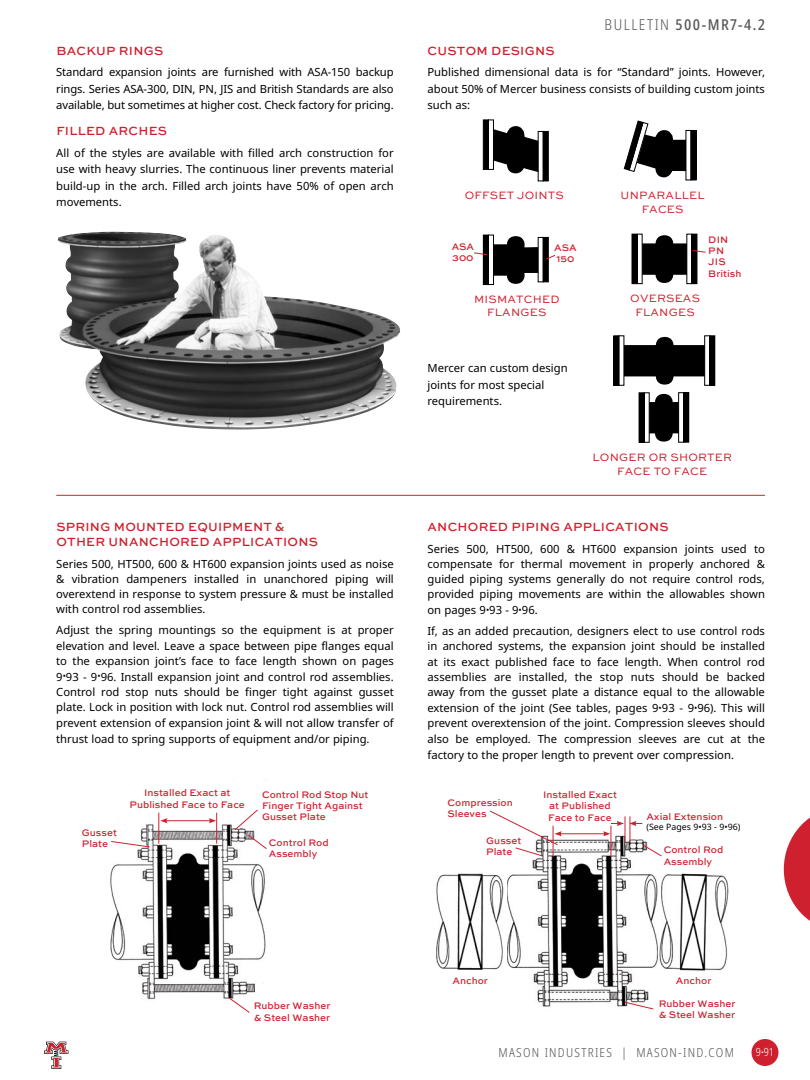
<style>
.page{position:relative;width:810px;height:1080px;background:#fff}
.page>*{position:absolute;margin:0;border:0;box-sizing:border-box;transform-origin:0 0}
.t1{font:500 condensed 15px "Noto Sans";letter-spacing:.1em;color:#58595b}
.t2{font:500 12.5px/15px "Sweet Sans Pro";letter-spacing:.02em;color:#cf202f}
.t3{font:300 condensed 12.5px "Noto Sans";letter-spacing:.1em;color:#58595b}
.t4{font:11.25px/15.5px "Noto Sans";color:#000;text-align:justify}
.t5{font:11.25px/13.8px "Sweet Sans Pro";letter-spacing:.02em;color:#cf202f;text-align:center}
.t6{font:300 condensed 11.25px "Noto Sans";color:#fff}
.t7{font:500 10px/11.2px "Sweet Sans Pro";color:#cf202f}
.t8{font:8.75px "Noto Sans";color:#000}
.s1{font-size:8.75px}
.s2{font-weight:300}
.s3{font-size:7.5px}
</style>
<div class="page">
<div style="left:751px;top:1039px;width:28px;height:27px;background:#cf202f;border-radius:50%"></div>
<svg style="left:44px;top:1042px;width:24px;height:27px"></svg>
<svg style="left:784px;top:817px;width:26px;height:104px"></svg>
<img style="left:58px;top:233px;width:342px;height:197px">
<div style="left:488px;top:235px;width:6px;height:50px;border:1px solid #000"></div>
<div style="left:483px;top:235px;width:5px;height:50px;background:#000"></div>
<div style="left:483px;top:235px;width:6px;height:50px;border:1px solid #000"></div>
<svg style="left:538px;top:237px;width:5px;height:45px"></svg>
<svg style="left:543px;top:237px;width:6px;height:45px"></svg>
<svg style="left:494px;top:236px;width:44px;height:48px"></svg>
<div style="left:637px;top:234px;width:5px;height:50px;border:1px solid #000"></div>
<div style="left:632px;top:234px;width:5px;height:50px;background:#000"></div>
<div style="left:687px;top:234px;width:5px;height:50px;border:1px solid #000"></div>
<div style="left:692px;top:234px;width:5px;height:50px;background:#000"></div>
<div style="left:656px;top:235px;width:17px;height:48px;background:#000;border-radius:9px"></div>
<svg style="left:489px;top:120px;width:5px;height:50px"></svg>
<svg style="left:483px;top:120px;width:6px;height:50px"></svg>
<svg style="left:538px;top:131px;width:5px;height:50px"></svg>
<svg style="left:543px;top:131px;width:6px;height:50px"></svg>
<svg style="left:494px;top:126px;width:44px;height:47px"></svg>
<svg style="left:686px;top:130px;width:5px;height:50px"></svg>
<div style="left:691px;top:130px;width:5px;height:50px;background:#000"></div>
<svg style="left:624px;top:120px;width:62px;height:57px"></svg>
<div style="left:614px;top:336px;width:5px;height:49px;background:#000"></div>
<div style="left:704px;top:336px;width:6px;height:50px;border:1px solid #000"></div>
<div style="left:710px;top:336px;width:5px;height:49px;background:#000"></div>
<div style="left:709px;top:336px;width:6px;height:50px;border:1px solid #000"></div>
<div style="left:656px;top:337px;width:18px;height:48px;background:#000;border-radius:9px"></div>
<div style="left:644px;top:393px;width:5px;height:50px;border:1px solid #000"></div>
<div style="left:639px;top:393px;width:5px;height:49px;background:#000"></div>
<div style="left:678px;top:392px;width:6px;height:50px;border:1px solid #000"></div>
<div style="left:684px;top:393px;width:5px;height:49px;background:#000"></div>
<div style="left:683px;top:392px;width:6px;height:50px;border:1px solid #000"></div>
<div style="left:655px;top:394px;width:18px;height:48px;background:#000;border-radius:9px"></div>
<svg style="left:474px;top:252px;width:14px;height:3px"></svg>
<svg style="left:545px;top:255px;width:11px;height:5px"></svg>
<svg style="left:692px;top:250px;width:14px;height:3px"></svg>
<img style="left:507px;top:834px;width:151px;height:173px">
<img style="left:436px;top:873px;width:68px;height:97px">
<img style="left:659px;top:873px;width:70px;height:98px">
<img style="left:110px;top:779px;width:157px;height:221px">
<svg style="left:111px;top:841px;width:39px;height:7px"></svg>
<svg style="left:234px;top:809px;width:33px;height:41px"></svg>
<svg style="left:229px;top:997px;width:21px;height:16px"></svg>
<hr style="left:216px;top:813px;width:1px;height:31px;background:#cf202f">
<hr style="left:159px;top:813px;width:1px;height:31px;background:#cf202f">
<hr style="left:165px;top:820px;width:46px;height:1px;background:#cf202f">
<svg style="left:160px;top:818px;width:8px;height:5px"></svg>
<svg style="left:209px;top:818px;width:7px;height:5px"></svg>
<svg style="left:624px;top:1001px;width:30px;height:9px"></svg>
<hr style="left:560px;top:833px;width:45px;height:1px;background:#cf202f">
<svg style="left:489px;top:810px;width:73px;height:47px"></svg>
<svg style="left:603px;top:816px;width:59px;height:41px"></svg>
<hr style="left:56px;top:495px;width:709px;height:1px;background:#cf202f">
<p class="t2" style="left:56px;top:42px;width:109px">BACKUP RINGS</p>
<p class="t4" style="left:56px;top:65px;width:339px;line-height:16.2px">Standard expansion joints are furnished with ASA-150 backup rings. Series ASA-300, DIN, PN, JIS and British Standards are also available, but sometimes at higher cost. Check factory for pricing.</p>
<p class="t2" style="left:56px;top:123px;width:112px">FILLED ARCHES</p>
<p class="t4" style="left:56px;top:145px;width:339px;line-height:16.2px">All of the styles are available with filled arch construction for use with heavy slurries. The continuous liner prevents material build-up in the arch. Filled arch joints have 50% of open arch movements.</p>
<p class="t2" style="left:56px;top:518px;width:263px">SPRING MOUNTED EQUIPMENT &amp;<br>OTHER UNANCHORED APPLICATIONS</p>
<p class="t4" style="left:56px;top:556px;width:339px">Series 500, HT500, 600 &amp; HT600 expansion joints used as noise &amp; vibration dampeners installed in unanchored piping will overextend in response to system pressure &amp; must be installed with control rod assemblies.</p>
<p class="t4" style="left:56px;top:623px;width:339px">Adjust the spring mountings so the equipment is at proper elevation and level. Leave a space between pipe flanges equal to the expansion joint’s face to face length shown on pages 9<span class="s1">•</span>93 - 9<span class="s1">•</span>96. Install expansion joint and control rod assemblies.<br>Control rod stop nuts should be finger tight against gusset plate. Lock in position with lock nut. Control rod assemblies will prevent extension of expansion joint &amp; will not allow transfer of thrust load to spring supports of equipment and/or piping.</p>
<h1 class="t1" style="left:605px;top:14px;width:162px"><span class="s2">BULLETIN</span> 500-MR7-4.2</h1>
<p class="t2" style="left:428px;top:42px;width:129px">CUSTOM DESIGNS</p>
<p class="t4" style="left:428px;top:65px;width:339px;line-height:16.2px">Published dimensional data is for “Standard” joints. However, about 50% of Mercer business consists of building custom joints such as:</p>
<p class="t5" style="left:465px;top:188px;width:101px">OFFSET JOINTS</p>
<p class="t5" style="left:621px;top:188px;width:86px">UNPARALLEL<br>FACES</p>
<p class="t7" style="left:554px;top:241px;width:24px">ASA<br>150</p>
<p class="t7" style="left:708px;top:233px;width:35px">DIN<br>PN<br>JIS<br>British</p>
<p class="t7" style="left:452px;top:241px;width:24px">ASA<br>300</p>
<p class="t5" style="left:474px;top:292px;width:87px">MISMATCHED<br>FLANGES</p>
<p class="t5" style="left:630px;top:291px;width:71px">OVERSEAS<br>FLANGES</p>
<p class="t4" style="left:428px;top:360px;width:142px;line-height:16.2px;text-align:left">Mercer can custom design joints for most special requirements.</p>
<p class="t5" style="left:592px;top:450px;width:141px">LONGER OR SHORTER<br>FACE TO FACE</p>
<p class="t2" style="left:428px;top:518px;width:243px">ANCHORED PIPING APPLICATIONS</p>
<p class="t4" style="left:428px;top:541px;width:339px">Series 500, HT500, 600 &amp; HT600 expansion joints used to compensate for thermal movement in properly anchored &amp; guided piping systems generally do not require control rods, provided piping movements are within the allowables shown on pages 9<span class="s1">•</span>93 - 9<span class="s1">•</span>96.</p>
<p class="t4" style="left:427px;top:623px;width:339px">If, as an added precaution, designers elect to use control rods in anchored systems, the expansion joint should be installed at its exact published face to face length. When control rod assemblies are installed, the stop nuts should be backed away from the gusset plate a distance equal to the allowable extension of the joint (See tables, pages 9<span class="s1">•</span>93 - 9<span class="s1">•</span>96). This will prevent overextension of the joint. Compression sleeves should also be employed. The compression sleeves are cut at the factory to the proper length to prevent over compression.</p>
<p class="t7" style="left:82px;top:827px;width:37px">Gusset<br>Plate</p>
<p class="t7" style="left:130px;top:787px;width:117px;text-align:center">Installed Exact at<br>Published Face to Face</p>
<p class="t7" style="left:543px;top:789px;width:75px;text-align:center">Installed Exact at Published<br>Face to Face</p>
<p class="t7" style="left:262px;top:788px;width:108px">Control Rod Stop Nut<br>Finger Tight Against<br>Gusset Plate</p>
<p class="t7" style="left:447px;top:797px;width:67px">Compression<br>Sleeves</p>
<p class="t7" style="left:269px;top:836px;width:61px">Control Rod<br>Assembly</p>
<p class="t7" style="left:486px;top:834px;width:37px">Gusset<br>Plate</p>
<p class="t7" style="left:646px;top:810px;width:78px">Axial Extension</p>
<p class="t8" style="left:646px;top:821px;width:96px">(See Pages 9•93 - 9•96)</p>
<p class="t7" style="left:664px;top:844px;width:61px">Control Rod<br>Assembly</p>
<p class="t7" style="left:254px;top:1000px;width:78px">Rubber Washer &amp; Steel Washer</p>
<p class="t7" style="left:453px;top:974px;width:37px">Anchor</p>
<p class="t7" style="left:676px;top:974px;width:37px">Anchor</p>
<p class="t7" style="left:659px;top:997px;width:78px">Rubber Washer &amp; Steel Washer</p>
<p class="t3" style="left:499px;top:1043px;width:237px">MASON INDUSTRIES | MASON-IND.COM</p>
<p class="t6" style="left:756px;top:1044px;width:20px">9<span class="s3">•</span>91</p>
</div>
